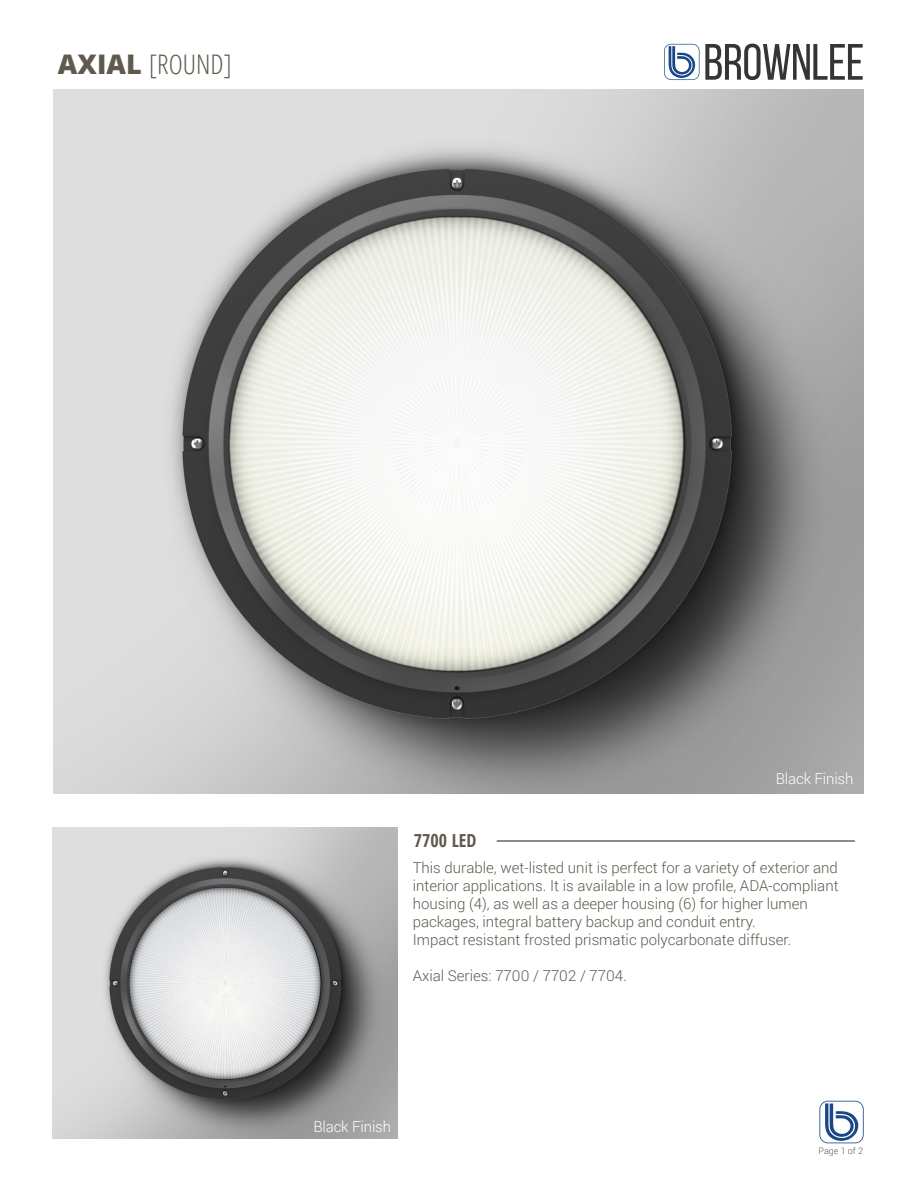
<style>
.page{position:relative;width:918px;height:1188px;background:#fff}
.page>*{position:absolute;margin:0;border:0;box-sizing:border-box;transform-origin:0 0}
.t1{font:300 condensed 27px "Open Sans";color:#605a4e}
.t2{font:700 condensed 18px "Open Sans";color:#605a4e}
.t3{font:300 15px/18px "Roboto";color:#605a4e}
.t4{font:300 15px "Roboto";letter-spacing:-.01em;color:#fff}
.t5{font:300 9px "Roboto";color:#605a4e}
.s1{font-weight:800;font-stretch:normal}
</style>
<div class="page">
<svg style="left:819px;top:1101px;width:45px;height:42px"></svg>
<svg style="left:664px;top:44px;width:199px;height:36px"></svg>
<hr style="left:497px;top:840px;width:358px;height:2px;background:#666">
<img style="left:54px;top:90px;width:809px;height:704px">
<img style="left:52px;top:827px;width:346px;height:312px">
<p class="t1" style="left:58px;top:46px;width:176px"><span class="s1">AXIAL</span> [ROUND]</p>
<p class="t4" style="left:776px;top:768px;width:79px">Black Finish</p>
<p class="t2" style="left:414px;top:828px;width:64px">7700 LED</p>
<p class="t3" style="left:413px;top:858px;width:428px">This durable, wet-listed unit is perfect for a variety of exterior and interior applications. It is available in a low profile, ADA-compliant housing (4), as well as a deeper housing (6) for higher lumen packages, integral battery backup and conduit entry.</p>
<p class="t3" style="left:413px;top:930px;width:380px">Impact resistant frosted prismatic polycarbonate diffuser.</p>
<p class="t3" style="left:413px;top:966px;width:216px">Axial Series: 7700 / 7702 / 7704.</p>
<p class="t4" style="left:313px;top:1116px;width:79px">Black Finish</p>
<p class="t5" style="left:819px;top:1145px;width:46px">Page 1 of 2</p>
</div>
